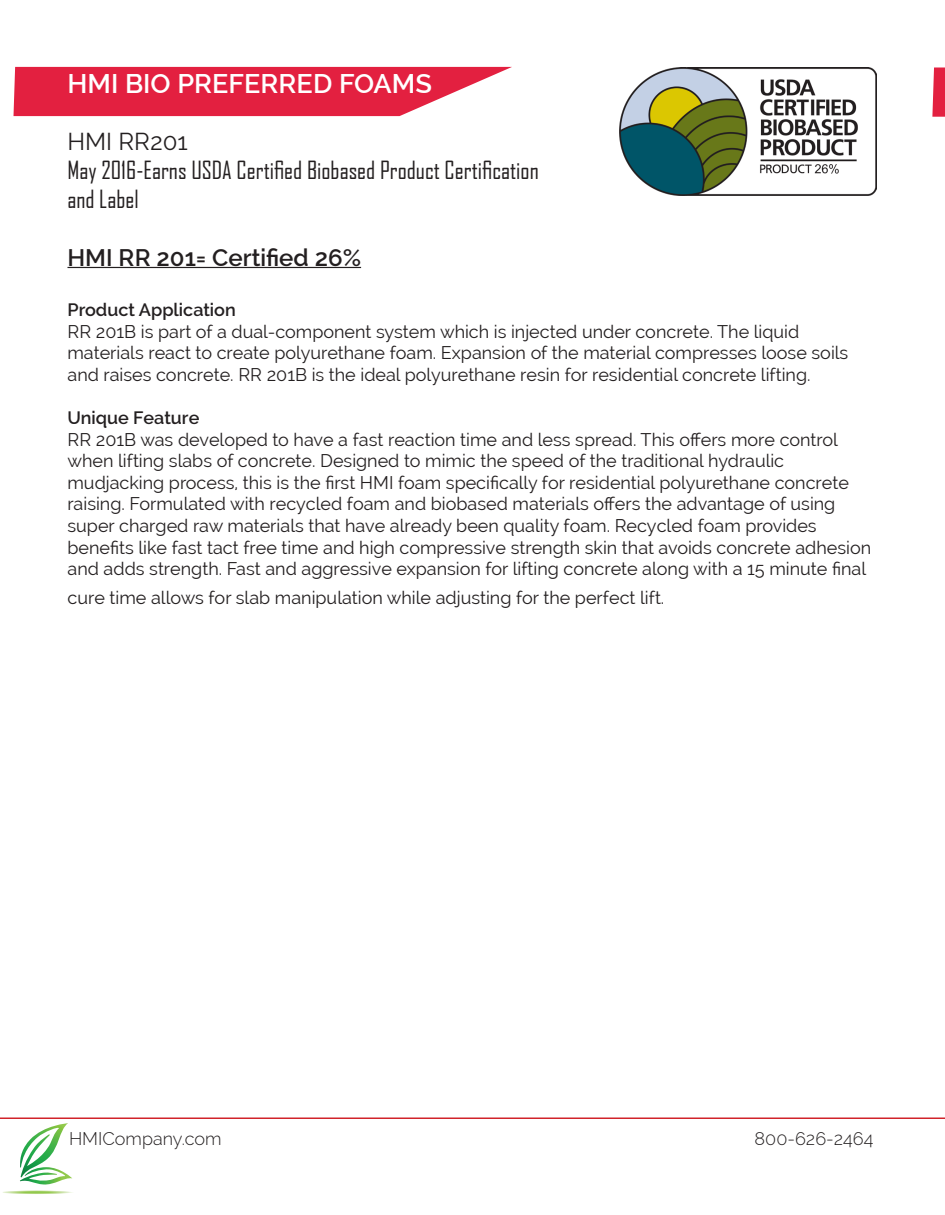
<style>
.page{position:relative;width:945px;height:1215px;background:#fff}
.page>*{position:absolute;margin:0;border:0;box-sizing:border-box;transform-origin:0 0}
.t1{font:600 27px "Raleway";color:#fff}
.t2{font:24px "Agency FB";color:#231f20}
.t3{font:600 24px "Raleway";color:#231f20}
.t4{font:24px "Raleway";color:#231f20}
.t5{font:18px/21.6px "Raleway";color:#231f20}
.t6{font:600 18px "Raleway";color:#231f20}
.t7{font:300 18px "Raleway";color:#231f20}
</style>
<div class="page">
<hr style="left:0;top:1118px;width:945px;height:1px;background:#d1232a">
<svg style="left:3px;top:1123px;width:70px;height:71px"></svg>
<svg style="left:932px;top:68px;width:13px;height:49px"></svg>
<svg style="left:14px;top:67px;width:498px;height:49px;background:#e63955"></svg>
<hr style="left:68px;top:267px;width:293px;height:1px;background:#231f20">
<img style="left:619px;top:68px;width:257px;height:127px">
<p class="t1" style="left:68px;top:68px;width:366px">HMI BIO PREFERRED FOAMS</p>
<p class="t4" style="left:68px;top:128px;width:122px">HMI RR201</p>
<p class="t2" style="left:68px;top:156px;width:473px">May 2016-Earns USDA Certified Biobased Product Certification</p>
<p class="t2" style="left:68px;top:184px;width:73px">and Label</p>
<p class="t3" style="left:68px;top:243px;width:295px">HMI RR 201= Certified 26%</p>
<p class="t6" style="left:68px;top:299px;width:170px">Product Application</p>
<p class="t5" style="left:68px;top:320px;width:733px">RR 201B is part of a dual-component system which is injected under concrete. The liquid</p>
<p class="t5" style="left:68px;top:342px;width:782px">materials react to create polyurethane foam. Expansion of the material compresses loose soils and raises concrete. RR 201B is the ideal polyurethane resin for residential concrete lifting.</p>
<p class="t6" style="left:68px;top:407px;width:133px">Unique Feature</p>
<p class="t5" style="left:68px;top:428px;width:772px">RR 201B was developed to have a fast reaction time and less spread. This offers more control when lifting slabs of concrete. Designed to mimic the speed of the traditional hydraulic</p>
<p class="t5" style="left:68px;top:472px;width:783px">mudjacking process, this is the first HMI foam specifically for residential polyurethane concrete</p>
<p class="t5" style="left:68px;top:493px;width:769px">raising. Formulated with recycled foam and biobased materials offers the advantage of using</p>
<p class="t5" style="left:68px;top:515px;width:751px">super charged raw materials that have already been quality foam. Recycled foam provides</p>
<p class="t5" style="left:68px;top:536px;width:805px">benefits like fast tact free time and high compressive strength skin that avoids concrete adhesion and adds strength. Fast and aggressive expansion for lifting concrete along with a 15 minute final</p>
<p class="t5" style="left:68px;top:587px;width:598px">cure time allows for slab manipulation while adjusting for the perfect lift.</p>
<p class="t7" style="left:69px;top:1128px;width:154px">HMICompany.com</p>
<p class="t7" style="left:755px;top:1128px;width:120px">800-626-2464</p>
</div>
